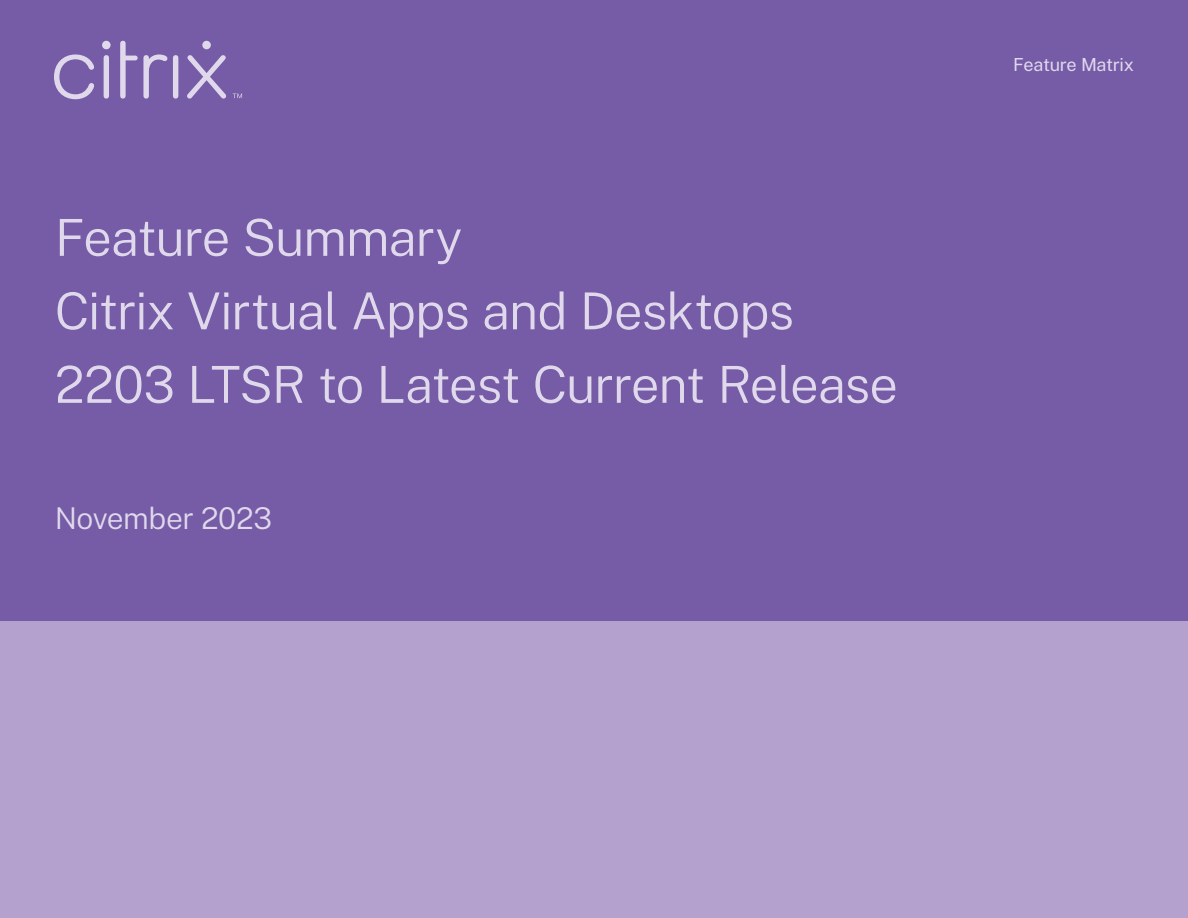
<style>
.page{position:relative;width:1188px;height:918px;background:#fff}
.page>*{position:absolute;margin:0;border:0;box-sizing:border-box;transform-origin:0 0}
.t1{font:300 51px/73.5px "Public Sans";letter-spacing:-.025em;color:#e0d9ec}
.t2{font:300 30px "Public Sans";letter-spacing:-.015em;color:#e0d9ec}
.t3{font:18px "Public Sans";letter-spacing:-.02em;color:#e0d9ec}
</style>
<div class="page">
<div style="left:0;top:526px;width:1188px;height:392px;background:#b5a1cd"></div>
<div style="left:0;top:0;width:1188px;height:621px;background:#765ba7"></div>
<svg style="left:54px;top:54px;width:40px;height:45px"></svg>
<svg style="left:120px;top:41px;width:47px;height:58px"></svg>
<div style="left:173px;top:55px;width:5px;height:44px;background:#e0d9ec;border-radius:3px"></div>
<div style="left:104px;top:55px;width:5px;height:44px;background:#e0d9ec;border-radius:3px"></div>
<div style="left:102px;top:41px;width:9px;height:8px;background:#e0d9ec;border-radius:50%"></div>
<svg style="left:187px;top:55px;width:39px;height:44px"></svg>
<svg style="left:234px;top:94px;width:8px;height:4px"></svg>
<div style="left:202px;top:41px;width:9px;height:8px;background:#e0d9ec;border-radius:50%"></div>
<p class="t1" style="left:55px;top:199px;width:845px">Feature Summary<br>Citrix Virtual Apps and Desktops<br>2203 LTSR to Latest Current Release</p>
<p class="t2" style="left:55px;top:498px;width:219px">November 2023</p>
<p class="t3" style="left:1013px;top:53px;width:122px">Feature Matrix</p>
</div>
